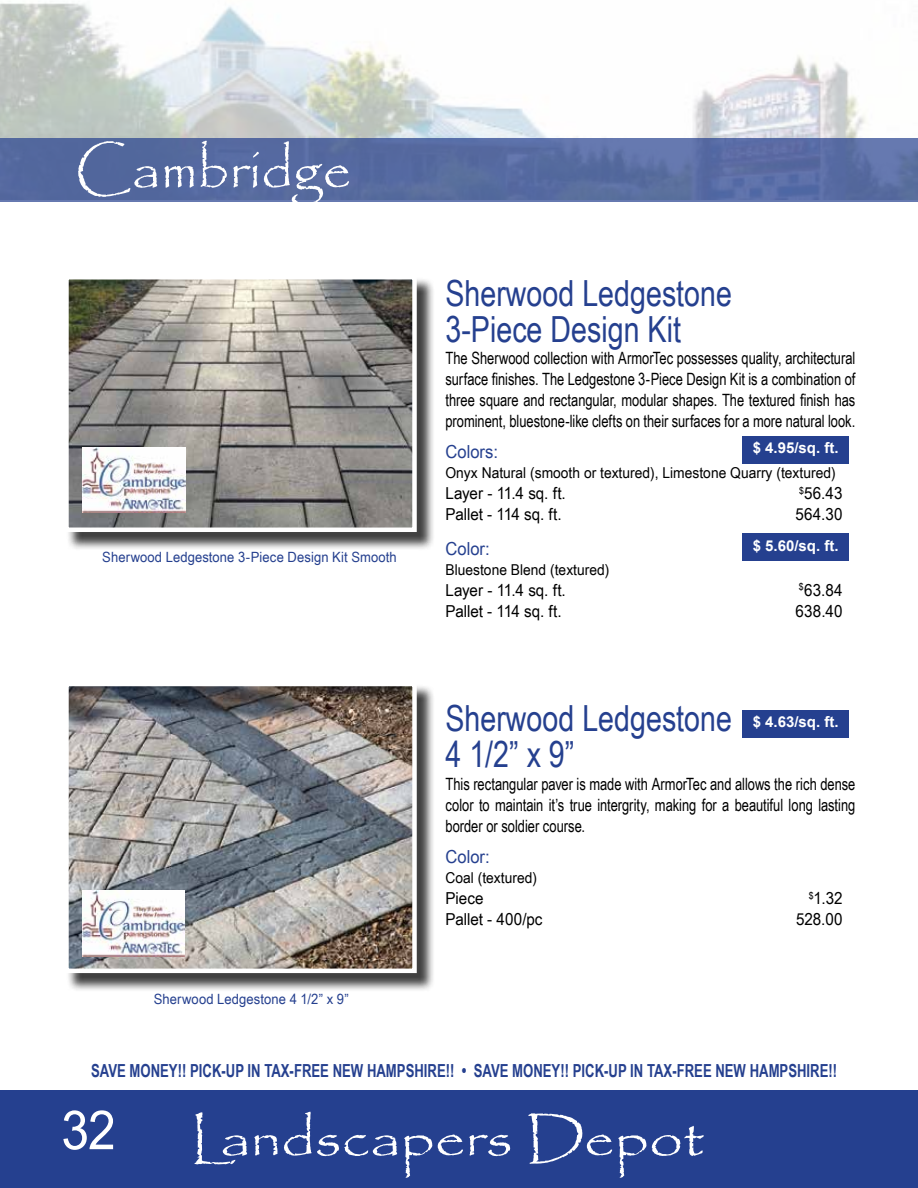
<style>
.page{position:relative;width:918px;height:1188px;background:#fff}
.page>*{position:absolute;margin:0;border:0;box-sizing:border-box;transform-origin:0 0}
.t1{font:57px "Papyrus";color:#fff}
.t2{font:54px "Papyrus";letter-spacing:-.01em;color:#fff;scale:1.13 1}
.t3{font:54px "Arial Narrow";color:#fff;scale:1.13 1}
.t4{font:36px/36px "Arial Narrow";color:#25408f}
.t5{font:700 18px "Arial Narrow";color:#25408f;scale:.89 1}
.t6{font:18px "Arial Narrow";color:#25408f;scale:1.13 1}
.t7{font:16.95px/21px "Arial Narrow";color:#000;text-align:justify;scale:.93 1}
.t8{font:16.5px "Arial Narrow";color:#000;scale:1.13 1}
.t9{font:15px "Arial Narrow";color:#000;scale:1.13 1}
.t10{font:700 15px "Arial";color:#fff}
.t11{font:14.1px "Arial Narrow";letter-spacing:.005em;color:#25408f;scale:1.13 1}
</style>
<div class="page">
<div style="left:0;top:1090px;width:918px;height:98px;background:#25408f"></div>
<img style="left:0;top:3px;width:918px;height:136px">
<div style="left:0;top:139px;width:918px;height:63px;background:linear-gradient(to right,#52679c,#5d70a6)"></div>
<div style="left:66px;top:684px;width:369px;height:308px;background:#000;opacity:.75"></div>
<img style="left:66px;top:684px;width:353px;height:291px">
<div style="left:66px;top:277px;width:369px;height:273px;background:#000;opacity:.75"></div>
<svg style="left:66px;top:277px;width:353px;height:257px;background:#96938e"></svg>
<div style="left:742px;top:436px;width:107px;height:27px;background:#25408f"></div>
<div style="left:742px;top:710px;width:107px;height:27px;background:#25408f"></div>
<div style="left:742px;top:534px;width:107px;height:27px;background:#25408f"></div>
<img style="left:83px;top:447px;width:102px;height:66px">
<img style="left:82px;top:890px;width:103px;height:66px">
<h1 class="t1" style="left:75px;top:134px;width:279px">Cambridge</h1>
<p class="t11" style="left:102px;top:547px;width:262px">Sherwood Ledgestone 3-Piece Design Kit Smooth</p>
<p class="t11" style="left:154px;top:989px;width:174px">Sherwood Ledgestone 4 1/2” x 9”</p>
<h3 class="t4" style="left:446px;top:274px;width:288px">Sherwood Ledgestone<br>3-Piece Design Kit</h3>
<p class="t7" style="left:446px;top:347px;width:442px">The Sherwood collection with ArmorTec possesses quality, architectural surface finishes. The Ledgestone 3-Piece Design Kit is a combination of three square and rectangular, modular shapes. The textured finish has prominent, bluestone-like clefts on their surfaces for a more natural look.</p>
<p class="t6" style="left:446px;top:439px;width:48px">Colors:</p>
<p class="t9" style="left:446px;top:462px;width:347px">Onyx Natural (smooth or textured), Limestone Quarry (textured)</p>
<p class="t8" style="left:446px;top:481px;width:108px">Layer - 11.4 sq. ft.</p>
<p class="t8" style="left:799px;top:481px;width:40px"><sup>$</sup>56.43</p>
<p class="t8" style="left:446px;top:502px;width:104px">Pallet - 114 sq. ft.</p>
<p class="t8" style="left:796px;top:502px;width:43px">564.30</p>
<p class="t6" style="left:446px;top:535px;width:41px">Color:</p>
<p class="t9" style="left:446px;top:558px;width:147px">Bluestone Blend (textured)</p>
<p class="t8" style="left:446px;top:578px;width:108px">Layer - 11.4 sq. ft.</p>
<p class="t8" style="left:799px;top:578px;width:40px"><sup>$</sup>63.84</p>
<p class="t8" style="left:446px;top:599px;width:104px">Pallet - 114 sq. ft.</p>
<p class="t8" style="left:796px;top:599px;width:43px">638.40</p>
<p class="t10" style="left:753px;top:437px;width:87px">$ 4.95/sq. ft.</p>
<p class="t10" style="left:753px;top:535px;width:87px">$ 5.60/sq. ft.</p>
<h3 class="t4" style="left:446px;top:699px;width:288px">Sherwood Ledgestone<br>4 1/2” x 9”</h3>
<p class="t7" style="left:446px;top:773px;width:442px">This rectangular paver is made with ArmorTec and allows the rich dense color to maintain it’s true intergrity, making for a beautiful long lasting border or soldier course.</p>
<p class="t6" style="left:446px;top:844px;width:41px">Color:</p>
<p class="t9" style="left:446px;top:867px;width:83px">Coal (textured)</p>
<p class="t8" style="left:446px;top:886px;width:35px">Piece</p>
<p class="t8" style="left:809px;top:886px;width:31px"><sup>$</sup>1.32</p>
<p class="t8" style="left:446px;top:907px;width:87px">Pallet - 400/pc</p>
<p class="t8" style="left:796px;top:907px;width:43px">528.00</p>
<p class="t10" style="left:753px;top:711px;width:87px">$ 4.63/sq. ft.</p>
<p class="t5" style="left:91px;top:1057px;width:840px">SAVE MONEY!! PICK-UP IN TAX-FREE NEW HAMPSHIRE!! • SAVE MONEY!! PICK-UP IN TAX-FREE NEW HAMPSHIRE!!</p>
<h2 class="t3" style="left:61px;top:1091px;width:50px">32</h2>
<h2 class="t2" style="left:190px;top:1105px;width:456px">Landscapers Depot</h2>
</div>
